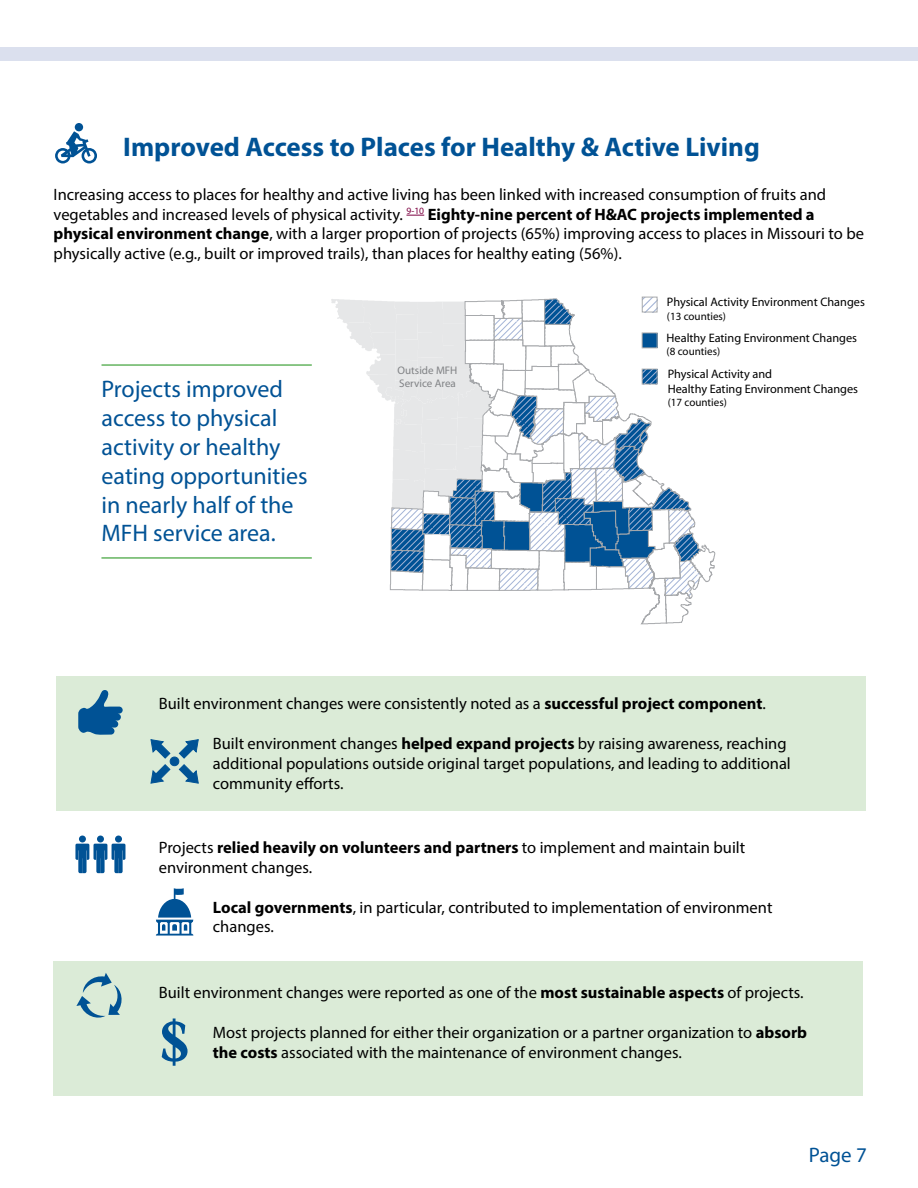
<style>
.page{position:relative;width:918px;height:1188px;background:#fff}
.page>*{position:absolute;margin:0;border:0;box-sizing:border-box;transform-origin:0 0}
.t1{font:700 27px "Myriad Pro";color:#005295}
.t2{font:24px/28.8px "Myriad Pro";color:#005295}
.t3{font:21px "Myriad Pro";color:#005295}
.t4{font:16.5px/19.8px "Myriad Pro";color:#000}
.t5{font:12.3px/14.7px "Myriad";color:#000}
.t6{font:11.1px "Myriad";color:#000}
.t7{font:11.1px/13.2px "Myriad";color:#808285}
.s1{font-weight:700}
</style>
<div class="page">
<div style="left:56px;top:677px;width:810px;height:134px;background:#dbebd7"></div>
<div style="left:54px;top:962px;width:809px;height:134px;background:#dbebd7"></div>
<svg style="left:55px;top:123px;width:42px;height:41px"></svg>
<div style="left:642px;top:297px;width:15px;height:15px;border:1px solid #a7a9ac"></div>
<svg style="left:331px;top:298px;width:384px;height:326px"></svg>
<hr style="left:102px;top:364px;width:210px;height:2px;background:#65b460">
<hr style="left:101px;top:557px;width:211px;height:2px;background:#65b460">
<div style="left:0;top:48px;width:918px;height:13px;background:#dbe0ee"></div>
<svg style="left:78px;top:690px;width:45px;height:45px"></svg>
<div style="left:97px;top:836px;width:7px;height:7px;background:#005295;border-radius:50%"></div>
<div style="left:79px;top:836px;width:7px;height:7px;background:#005295;border-radius:50%"></div>
<div style="left:115px;top:836px;width:7px;height:7px;background:#005295;border-radius:50%"></div>
<svg style="left:75px;top:844px;width:50px;height:29px"></svg>
<svg style="left:76px;top:973px;width:46px;height:45px"></svg>
<svg style="left:156px;top:888px;width:37px;height:48px"></svg>
<svg style="left:162px;top:1018px;width:26px;height:48px"></svg>
<div style="left:170px;top:757px;width:9px;height:9px;background:#005295;border-radius:50%"></div>
<div style="left:170px;top:757px;width:9px;height:9px;border:1px solid #005295;border-radius:50%"></div>
<svg style="left:151px;top:739px;width:19px;height:45px"></svg>
<svg style="left:179px;top:739px;width:20px;height:45px"></svg>
<svg style="left:406px;top:215px;width:18px;height:1px"></svg>
<h1 class="t1" style="left:123px;top:129px;width:638px">Improved Access to Places for Healthy &amp; Active Living</h1>
<p class="t4" style="left:54px;top:184px;width:812px">Increasing access to places for healthy and active living has been linked with increased consumption of fruits and vegetables and increased levels of physical activity. <sup>9-10</sup> <span class="s1">Eighty-nine percent of H&amp;AC projects implemented a physical environment change</span>, with a larger proportion of projects (65%) improving access to places in Missouri to be physically active (e.g., built or improved trails), than places for healthy eating (56%).</p>
<h2 class="t2" style="left:102px;top:374px;width:208px">Projects improved access to physical activity or healthy eating opportunities in nearly half of the<br>MFH service area.</h2>
<p class="t7" style="left:398px;top:364px;width:61px">Outside MFH<br>Service Area</p>
<p class="t5" style="left:667px;top:295px;width:200px">Physical Activity Environment Changes</p>
<p class="t6" style="left:667px;top:310px;width:61px">(13 counties)</p>
<p class="t5" style="left:667px;top:331px;width:192px">Healthy Eating Environment Changes</p>
<p class="t6" style="left:667px;top:346px;width:55px">(8 counties)</p>
<p class="t5" style="left:668px;top:367px;width:192px">Physical Activity and<br>Healthy Eating Environment Changes</p>
<p class="t6" style="left:668px;top:397px;width:61px">(17 counties)</p>
<p class="t4" style="left:159px;top:694px;width:608px">Built environment changes were consistently noted as a <span class="s1">successful project component</span>.</p>
<p class="t4" style="left:213px;top:733px;width:579px">Built environment changes <span class="s1">helped expand projects</span> by raising awareness, reaching additional populations outside original target populations, and leading to additional community efforts.</p>
<p class="t4" style="left:159px;top:837px;width:588px">Projects <span class="s1">relied heavily on volunteers and partners</span> to implement and maintain built environment changes.</p>
<p class="t4" style="left:213px;top:897px;width:561px"><span class="s1">Local governments</span>, in particular, contributed to implementation of environment changes.</p>
<p class="t4" style="left:159px;top:983px;width:646px">Built environment changes were reported as one of the <span class="s1">most sustainable aspects</span> of projects.</p>
<p class="t4" style="left:213px;top:1022px;width:596px">Most projects planned for either their organization or a partner organization to <span class="s1">absorb the costs</span> associated with the maintenance of environment changes.</p>
<p class="t3" style="left:809px;top:1142px;width:60px">Page 7</p>
</div>
